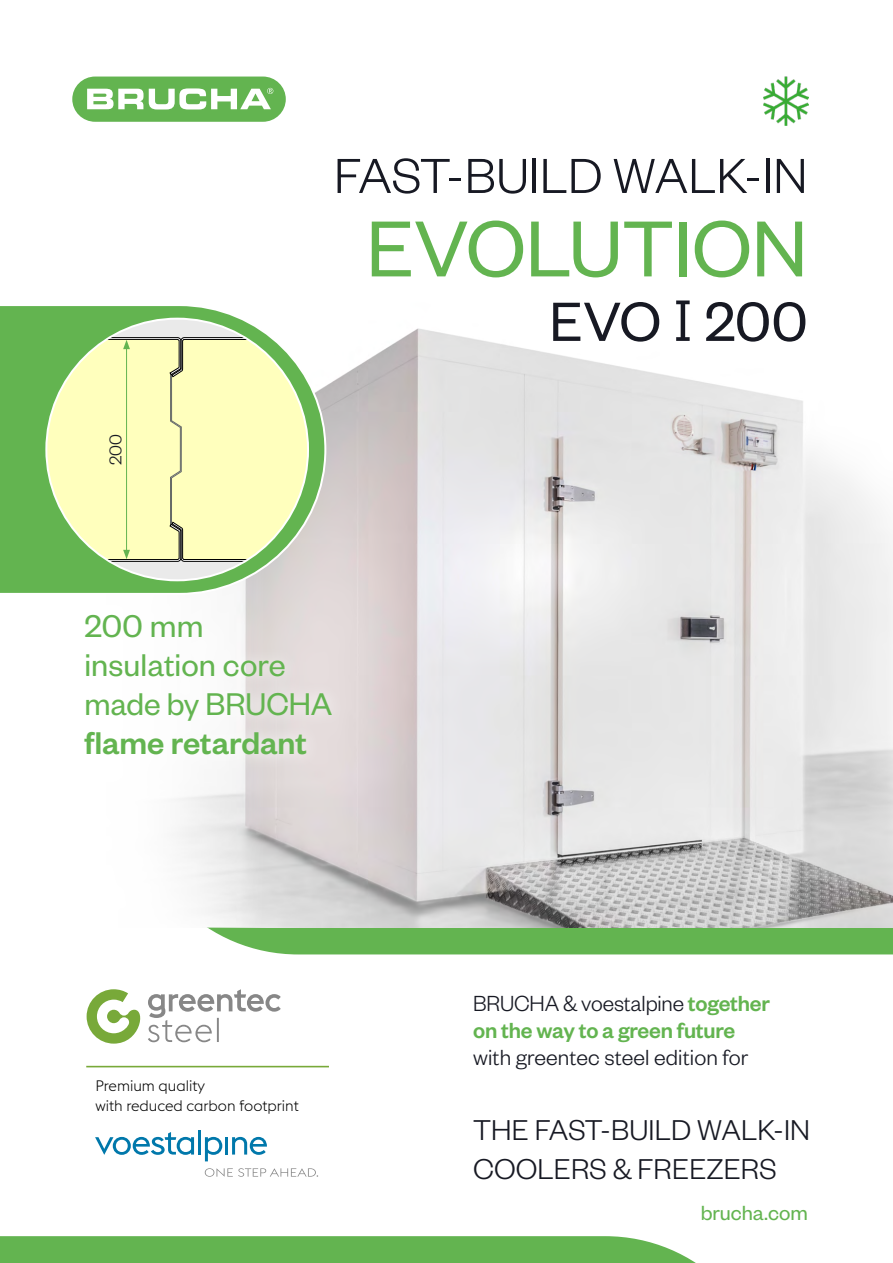
<style>
.page{position:relative;width:893px;height:1263px;background:#fff}
.page>*{position:absolute;margin:0;border:0;box-sizing:border-box;transform-origin:0 0}
.t1{font:87px "Founders Grotesk";color:#63b450}
.t2{font:60.6px "Founders Grotesk";letter-spacing:.005em;color:#171923}
.t3{font:300 54px "Founders Grotesk";letter-spacing:.005em;color:#171923}
.t4{font:34.5px/39px "Founders Grotesk";color:#63b450}
.t5{font:500 34.5px "Founders Grotesk";letter-spacing:-.005em;color:#63b450}
.t6{font:300 31.5px/39px "Founders Grotesk";color:#171923}
.t7{font:500 24px/27px "Founders Grotesk";letter-spacing:-.01em;color:#63b450}
.t8{font:300 24px "Founders Grotesk";letter-spacing:.005em;color:#171923}
.t9{font:22.5px "Founders Grotesk";letter-spacing:-.005em;color:#63b450}
.t10{font:300 18.6px "Founders Grotesk";color:#171923}
.t11{font:300 15px/19.2px "voestalpine";color:#000}
.s1{font-family:"Slabo 27 px"}
.s2{font-weight:300;color:#171923}
</style>
<div class="page">
<svg style="left:207px;top:927px;width:686px;height:27px;fill:#63b450"></svg>
<img style="left:177px;top:328px;width:716px;height:599px">
<svg style="left:0;top:306px;width:327px;height:290px;fill:#63b450"></svg>
<img style="left:763px;top:77px;width:45px;height:48px">
<div style="left:72px;top:77px;width:214px;height:45px;background:#63b450;border-radius:23px"></div>
<svg style="left:87px;top:88px;width:186px;height:21px"></svg>
<div style="left:46px;top:319px;width:262px;height:261px;background:#eaeaea;border-radius:50%"></div>
<svg style="left:0;top:1236px;width:696px;height:27px"></svg>
<svg style="left:46px;top:337px;width:262px;height:225px"></svg>
<svg style="left:87px;top:989px;width:194px;height:54px"></svg>
<hr style="left:86px;top:1066px;width:243px;height:1px;background:#78a939">
<svg style="left:95px;top:1132px;width:99px;height:23px"></svg>
<hr style="left:198px;top:1130px;width:3px;height:24px;background:#0078ab">
<svg style="left:205px;top:1137px;width:17px;height:24px"></svg>
<hr style="left:225px;top:1137px;width:3px;height:17px;background:#0078ab">
<svg style="left:232px;top:1137px;width:35px;height:18px"></svg>
<svg style="left:205px;top:1168px;width:113px;height:9px"></svg>
<svg style="left:177px;top:600px;width:169px;height:169px;fill:#e7e1e0"></svg>
<h3 class="t3" style="left:334px;top:143px;width:475px">FAST-BUILD WALK-IN</h3>
<p class="t10" style="left:104px;top:465px;width:33px;rotate:-90deg">200</p>
<h1 class="t1" style="left:366px;top:195px;width:442px">EVOLUTION</h1>
<h2 class="t2" style="left:549px;top:284px;width:259px">EVO <span class="s1">I</span> 200</h2>
<h3 class="t4" style="left:84px;top:605px;width:250px">200 mm insulation core made by BRUCHA</h3>
<h3 class="t5" style="left:84px;top:721px;width:224px">flame retardant</h3>
<p class="t11" style="left:95px;top:1076px;width:205px">Premium quality<br>with reduced carbon footprint</p>
<p class="t7" style="left:473px;top:988px;width:298px"><span class="s2">BRUCHA &amp; voestalpine</span> together on the way to a green future</p>
<p class="t8" style="left:473px;top:1043px;width:277px">with greentec steel edition for</p>
<h3 class="t6" style="left:473px;top:1109px;width:338px">THE FAST-BUILD WALK-IN<br>COOLERS &amp; FREEZERS</h3>
<p class="t9" style="left:701px;top:1198px;width:108px">brucha.com</p>
</div>
